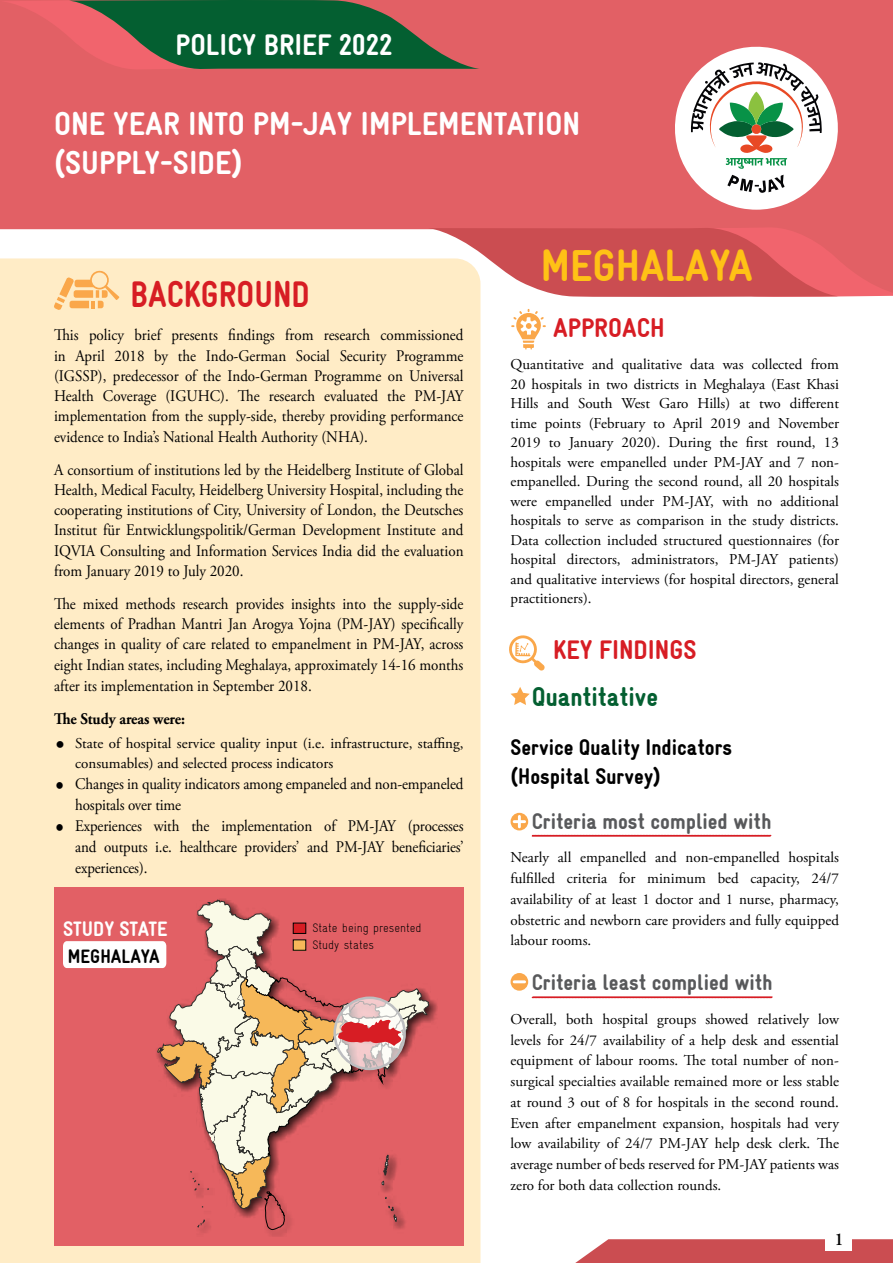
<style>
.page{position:relative;width:893px;height:1263px;background:#fff}
.page>*{position:absolute;margin:0;border:0;box-sizing:border-box;transform-origin:0 0}
.t1{font:900 condensed 45px "Gravur";color:#ffc216}
.t2{font:900 condensed 37.2px "Gravur";color:#d71d24;scale:.93 1}
.t3{font:900 condensed 33px/39.6px "Gravur";color:#fff}
.t4{font:900 condensed 30px "Gravur";color:#fff}
.t5{font:900 condensed 27px "Gravur";color:#d71d24}
.t6{font:900 condensed 27px "Gravur";color:#045f31}
.t7{font:900 condensed 22.5px "Gravur";color:#58595b}
.t8{font:900 condensed 22.5px/28.2px "Gravur";color:#000}
.t9{font:900 condensed 21px "Gravur";color:#fff}
.t10{font:900 condensed 19.5px "Gravur";color:#000}
.t11{font:600 18px "Adobe Garamond Pro";color:#000}
.t12{font:16.2px/20.2px "Adobe Garamond Pro";letter-spacing:-.01em;color:#000;text-align:justify;scale:.93 1}
.t13{font:700 16.2px "Adobe Garamond Pro";color:#000;scale:.93 1}
.t14{font:15px/19.5px "Adobe Garamond Pro";color:#000;text-align:justify}
.t15{font:300 condensed 12.3px "Gravur";color:#000}
</style>
<div class="page">
<svg style="left:575px;top:1239px;width:318px;height:24px;background:#ce585c"></svg>
<div style="left:826px;top:1227px;width:26px;height:24px;background:#fff"></div>
<div style="left:0;top:294px;width:480px;height:969px;background:#ffecc6"></div>
<div style="left:54px;top:888px;width:409px;height:358px;background:#e26065"></div>
<svg style="left:0;top:0;width:893px;height:294px;background:#e67778"></svg>
<svg style="left:668px;top:40px;width:177px;height:170px"></svg>
<svg style="left:54px;top:270px;width:65px;height:40px;background:#fdd39a"></svg>
<svg style="left:511px;top:309px;width:35px;height:41px"></svg>
<svg style="left:428px;top:227px;width:465px;height:70px;background:#da6a6c"></svg>
<svg style="left:0;top:0;width:480px;height:70px;background:#635f48"></svg>
<svg style="left:509px;top:635px;width:36px;height:36px"></svg>
<svg style="left:511px;top:687px;width:19px;height:18px"></svg>
<svg style="left:511px;top:813px;width:261px;height:24px"></svg>
<svg style="left:511px;top:973px;width:262px;height:25px"></svg>
<svg style="left:63px;top:899px;width:366px;height:331px"></svg>
<div style="left:293px;top:923px;width:13px;height:10px;background:#d71d24"></div>
<div style="left:293px;top:923px;width:13px;height:10px;border:1px solid #010101"></div>
<div style="left:293px;top:940px;width:13px;height:10px;background:#f7b859"></div>
<h3 class="t4" style="left:176px;top:28px;width:219px">POLICY BRIEF 2022</h3>
<h3 class="t3" style="left:54px;top:104px;width:528px">ONE YEAR INTO PM-JAY IMPLEMENTATION (SUPPLY-SIDE)</h3>
<h2 class="t2" style="left:131px;top:274px;width:194px">BACKGROUND</h2>
<p class="t12" style="left:54px;top:326px;width:442px">This policy brief presents findings from research commissioned in April 2018 by the Indo-German Social Security Programme (IGSSP), predecessor of the Indo-German Programme on Universal Health Coverage (IGUHC). The research evaluated the PM-JAY implementation from the supply-side, thereby providing performance evidence to India’s National Health Authority (NHA).</p>
<p class="t12" style="left:54px;top:460px;width:442px">A consortium of institutions led by the Heidelberg Institute of Global Health, Medical Faculty, Heidelberg University Hospital, including the cooperating institutions of City, University of London, the Deutsches Institut für Entwicklungspolitik/German Development Institute and IQVIA Consulting and Information Services India did the evaluation from January 2019 to July 2020.</p>
<p class="t12" style="left:54px;top:594px;width:442px">The mixed methods research provides insights into the supply-side elements of Pradhan Mantri Jan Arogya Yojna (PM-JAY) specifically changes in quality of care related to empanelment in PM-JAY, across eight Indian states, including Meghalaya, approximately 14-16 months after its implementation in September 2018.</p>
<p class="t13" style="left:54px;top:710px;width:142px">The Study areas were:</p>
<p class="t14" style="left:75px;top:734px;width:390px">State of hospital service quality input (i.e. infrastructure, staffing, consumables) and selected process indicators</p>
<p class="t12" style="left:75px;top:774px;width:419px;line-height:21px;text-align:left">Changes in quality indicators among empaneled and non-empaneled hospitals over time<br>Experiences with the implementation of PM-JAY (processes and outputs i.e. healthcare providers’ and PM-JAY beneficiaries’ experiences).</p>
<h3 class="t9" style="left:63px;top:917px;width:106px">STUDY STATE</h3>
<p class="t15" style="left:313px;top:921px;width:111px">State being presented</p>
<h3 class="t10" style="left:68px;top:945px;width:93px">MEGHALAYA</h3>
<p class="t15" style="left:313px;top:938px;width:63px">Study states</p>
<h1 class="t1" style="left:541px;top:240px;width:213px">MEGHALAYA</h1>
<h3 class="t5" style="left:553px;top:313px;width:113px">APPROACH</h3>
<p class="t14" style="left:511px;top:355px;width:330px">Quantitative and qualitative data was collected from 20 hospitals in two districts in Meghalaya (East Khasi Hills and South West Garo Hills) at two different time points (February to April 2019 and November 2019 to January 2020). During the first round, 13 hospitals were empanelled under PM-JAY and 7 non&shy;empanelled. During the second round, all 20 hospitals were empanelled under PM-JAY, with no additional hospitals to serve as comparison in the study districts.<br>Data collection included structured questionnaires (for hospital directors, administrators, PM-JAY patients) and qualitative interviews (for hospital directors, general practitioners).</p>
<h3 class="t5" style="left:553px;top:635px;width:145px">KEY FINDINGS</h3>
<h3 class="t6" style="left:532px;top:682px;width:128px">Quantitative</h3>
<h3 class="t8" style="left:511px;top:734px;width:223px">Service Quality Indicators (Hospital Survey)</h3>
<h3 class="t7" style="left:532px;top:808px;width:241px">Criteria most complied with</h3>
<p class="t14" style="left:511px;top:848px;width:330px;line-height:20.7px">Nearly all empanelled and non-empanelled hospitals fulfilled criteria for minimum bed capacity, 24/7 availability of at least 1 doctor and 1 nurse, pharmacy, obstetric and newborn care providers and fully equipped labour rooms.</p>
<h3 class="t7" style="left:532px;top:970px;width:242px">Criteria least complied with</h3>
<p class="t14" style="left:511px;top:1009px;width:330px;line-height:20.7px">Overall, both hospital groups showed relatively low levels for 24/7 availability of a help desk and essential equipment of labour rooms. The total number of non&shy;surgical specialties available remained more or less stable at round 3 out of 8 for hospitals in the second round.<br>Even after empanelment expansion, hospitals had very low availability of 24/7 PM-JAY help desk clerk. The average number of beds reserved for PM-JAY patients was zero for both data collection rounds.</p>
<p class="t11" style="left:834px;top:1229px;width:11px">1</p>
</div>
